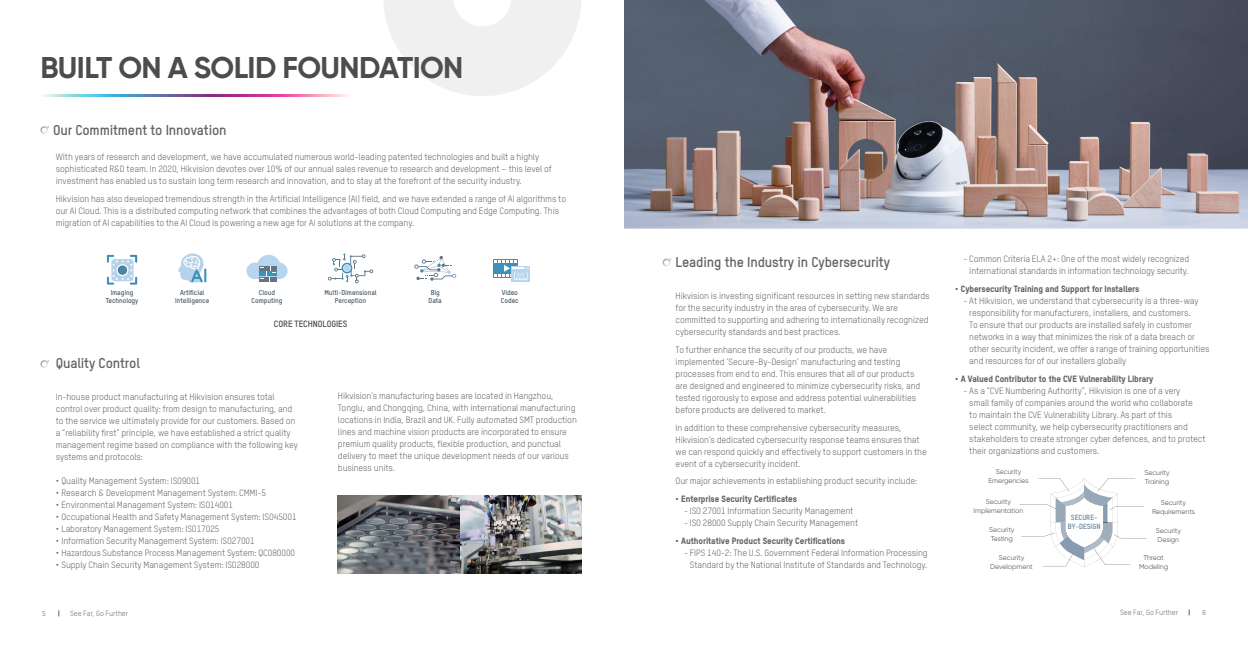
<style>
.page{position:relative;width:1248px;height:652px;background:#fff}
.page>*{position:absolute;margin:0;border:0;box-sizing:border-box;transform-origin:0 0}
.大标{font:700 30px "Gilroy";letter-spacing:-.02em;color:#4b4c4d}
.小标{font:700 14px "TSTARPRO";letter-spacing:-.01em;color:#636366}
.正文{font:9px/12px "TSTARPRO";letter-spacing:-.01em;color:#636366}
.小标-2{font:9px/12px "TSTARPRO";letter-spacing:-.01em;color:#636366}
.t1{font:800 9px "TSTARPRO";letter-spacing:-.01em;color:#636366}
.正文-2{font:700 9px "TSTARPRO";letter-spacing:-.01em;color:#4b4c4d}
.t2{font:7.4px "TSTARPRO";letter-spacing:-.01em;color:#6c6d70}
.t3{font:700 7.4px/8.9px "TSTARPRO";color:#65859d;text-align:center}
.正文-3{font:7px/9px "Gilroy";letter-spacing:-.01em;color:#636366;text-align:center}
.图说{font:700 7px/8px "TSTARPRO";letter-spacing:-.01em;color:#4c5a64}
.t4{font:7px "TSTARPRO";color:#636366}
</style>
<div class="page">
<img style="left:338px;top:495px;width:243px;height:78px">
<svg style="left:338px;top:496px;width:121px;height:77px;background:#65686c"></svg>
<div style="left:271px;top:263px;width:16px;height:16px;background:#b7d5ef;border-radius:50%"></div>
<div style="left:246px;top:263px;width:17px;height:16px;background:#b7d5ef;border-radius:50%"></div>
<svg style="left:255px;top:255px;width:26px;height:27px"></svg>
<svg style="left:414px;top:256px;width:42px;height:25px"></svg>
<svg style="left:493px;top:259px;width:25px;height:19px"></svg>
<div style="left:511px;top:267px;width:19px;height:15px;background:#bfd9f0"></div>
<svg style="left:495px;top:260px;width:34px;height:20px"></svg>
<svg style="left:43px;top:95px;width:306px;height:2px"></svg>
<svg style="left:178px;top:253px;width:28px;height:29px"></svg>
<svg style="left:328px;top:253px;width:45px;height:30px"></svg>
<svg style="left:107px;top:255px;width:30px;height:30px"></svg>
<svg style="left:116px;top:264px;width:12px;height:12px"></svg>
<svg style="left:118px;top:265px;width:9px;height:10px"></svg>
<div style="left:119px;top:266px;width:7px;height:8px;background:#3d89b0;border-radius:50%"></div>
<div style="left:40px;top:126px;width:8px;height:8px;border:2px solid #a0a3a7;border-radius:50%"></div>
<div style="left:40px;top:360px;width:8px;height:8px;border:2px solid #a0a3a7;border-radius:50%"></div>
<svg style="left:384px;top:0;width:197px;height:96px"></svg>
<img style="left:624px;top:0;width:623px;height:229px">
<svg style="left:1019px;top:478px;width:127px;height:89px"></svg>
<div style="left:662px;top:259px;width:8px;height:8px;border:2px solid #a0a3a7;border-radius:50%"></div>
<p class="大标" style="left:41px;top:48px;width:424px">BUILT ON A SOLID FOUNDATION</p>
<p class="小标" style="left:53px;top:120px;width:175px">Our Commitment to Innovation</p>
<p class="正文" style="left:56px;top:151px;width:497px">With years of research and development, we have accumulated numerous world-leading patented technologies and built a highly sophisticated R&amp;D team. In 2020, Hikvision devotes over 10% of our annual sales revenue to research and development – this level of investment has enabled us to sustain long term research and innovation, and to stay at the forefront of the security industry.</p>
<p class="正文" style="left:56px;top:193px;width:511px">Hikvision has also developed tremendous strength in the Artificial Intelligence (AI) field, and we have extended a range of AI algorithms to our AI Cloud. This is a distributed computing network that combines the advantages of both Cloud Computing and Edge Computing. This migration of AI capabilities to the AI Cloud is powering a new age for AI solutions at the company.</p>
<p class="图说" style="left:111px;top:288px;width:24px">Imaging</p>
<p class="图说" style="left:106px;top:296px;width:34px">Technology</p>
<p class="图说" style="left:175px;top:288px;width:36px;text-align:center">Artificial<br>Intelligence</p>
<p class="图说" style="left:259px;top:288px;width:18px">Cloud</p>
<p class="图说" style="left:251px;top:296px;width:32px">Computing</p>
<p class="图说" style="left:428px;top:288px;width:15px">Big<br>Data</p>
<p class="图说" style="left:501px;top:288px;width:19px">Video<br>Codec</p>
<p class="图说" style="left:324px;top:288px;width:54px;text-align:center">Multi-Dimensional<br>Perception</p>
<p class="正文-2" style="left:274px;top:318px;width:75px">CORE TECHNOLOGIES</p>
<p class="小标" style="left:56px;top:353px;width:86px">Quality Control</p>
<p class="小标-2" style="left:56px;top:390px;width:244px">In-house product manufacturing at Hikvision ensures total control over product quality: from design to manufacturing, and to the service we ultimately provide for our customers. Based on a “reliability first” principle, we have established a strict quality management regime based on compliance with the following key systems and protocols:</p>
<p class="正文" style="left:56px;top:474px;width:146px">• Quality Management System: ISO9001</p>
<p class="正文" style="left:56px;top:486px;width:212px">• Research &amp; Development Management System: CMMI-5</p>
<p class="正文" style="left:56px;top:498px;width:179px">• Environmental Management System: ISO14001</p>
<p class="正文" style="left:56px;top:510px;width:242px">• Occupational Health and Safety Management System: ISO45001</p>
<p class="正文" style="left:56px;top:522px;width:165px">• Laboratory Management System: ISO17025</p>
<p class="正文" style="left:56px;top:534px;width:200px">• Information Security Management System: ISO27001</p>
<p class="正文" style="left:56px;top:546px;width:241px">• Hazardous Substance Process Management System: QC080000</p>
<p class="正文" style="left:56px;top:558px;width:205px">• Supply Chain Security Management System: ISO28000</p>
<p class="正文" style="left:338px;top:389px;width:240px">Hikvision’s manufacturing bases are located in Hangzhou, Tonglu, and Chongqing, China, with international manufacturing locations in India, Brazil and UK. Fully automated SMT production lines and machine vision products are incorporated to ensure premium quality products, flexible production, and punctual delivery to meet the unique development needs of our various business units.</p>
<p class="小标" style="left:675px;top:252px;width:216px">Leading the Industry in Cybersecurity</p>
<p class="正文" style="left:675px;top:290px;width:255px">Hikvision is investing significant resources in setting new standards for the security industry in the area of cybersecurity. We are committed to supporting and adhering to internationally recognized cybersecurity standards and best practices.</p>
<p class="正文" style="left:675px;top:344px;width:246px">To further enhance the security of our products, we have implemented ‘Secure-By-Design’ manufacturing and testing processes from end to end. This ensures that all of our products are designed and engineered to minimize cybersecurity risks, and tested rigorously to expose and address potential vulnerabilities before products are delivered to market.</p>
<p class="正文" style="left:675px;top:421px;width:253px">In addition to these comprehensive cybersecurity measures, Hikvision’s dedicated cybersecurity response teams ensures that we can respond quickly and effectively to support customers in the event of a cybersecurity incident.</p>
<p class="正文" style="left:675px;top:475px;width:243px">Our major achievements in establishing product security include:</p>
<p class="t1" style="left:675px;top:493px;width:123px">• Enterprise Security Certificates</p>
<p class="正文" style="left:684px;top:505px;width:171px">- ISO 27001 Information Security Management</p>
<p class="正文" style="left:684px;top:517px;width:176px">- ISO 28000 Supply Chain Security Management</p>
<p class="t1" style="left:675px;top:534px;width:171px">• Authoritative Product Security Certifications</p>
<p class="正文" style="left:684px;top:546px;width:245px;text-align:center">- FIPS 140-2: The U.S. Government Federal Information Processing<br>Standard by the National Institute of Standards and Technology.</p>
<p class="正文" style="left:963px;top:253px;width:227px;text-align:center">- Common Criteria ELA 2+: One of the most widely recognized international standards in information technology security.</p>
<p class="t1" style="left:955px;top:283px;width:186px">• Cybersecurity Training and Support for Installers</p>
<p class="正文" style="left:969px;top:295px;width:242px;text-indent:-6px">- At Hikvision, we understand that cybersecurity is a three-way responsibility for manufacturers, installers, and customers.<br>To ensure that our products are installed safely in customer networks in a way that minimizes the risk of a data breach or other security incident, we offer a range of training opportunities and resources for of our installers globally</p>
<p class="t1" style="left:955px;top:372px;width:199px">• A Valued Contributor to the CVE Vulnerability Library</p>
<p class="正文" style="left:969px;top:384px;width:238px;text-indent:-6px">- As a “CVE Numbering Authority”, Hikvision is one of a very<br>small family of companies around the world who collaborate<br>to maintain the CVE Vulnerability Library. As part of this<br>select community, we help cybersecurity practitioners and stakeholders to create stronger cyber defences, and to protect their organizations and customers.</p>
<p class="正文-3" style="left:988px;top:467px;width:41px">Security<br>Emergencies</p>
<p class="正文-3" style="left:985px;top:497px;width:27px">Security</p>
<p class="正文-3" style="left:973px;top:506px;width:51px">Implementation</p>
<p class="正文-3" style="left:989px;top:525px;width:27px">Security</p>
<p class="正文-3" style="left:990px;top:534px;width:24px">Testing</p>
<p class="t3" style="left:1067px;top:513px;width:34px">SECURE-<br>BY-DESIGN</p>
<p class="正文-3" style="left:1144px;top:468px;width:27px">Security</p>
<p class="正文-3" style="left:1144px;top:477px;width:26px">Training</p>
<p class="正文-3" style="left:1160px;top:498px;width:27px">Security</p>
<p class="正文-3" style="left:1151px;top:507px;width:44px">Requirements</p>
<p class="正文-3" style="left:1155px;top:526px;width:27px">Security</p>
<p class="正文-3" style="left:1157px;top:535px;width:23px">Design</p>
<p class="正文-3" style="left:998px;top:553px;width:27px">Security</p>
<p class="正文-3" style="left:990px;top:562px;width:44px">Development</p>
<p class="正文-3" style="left:1143px;top:553px;width:22px">Threat</p>
<p class="正文-3" style="left:1138px;top:562px;width:31px">Modeling</p>
<p class="t4" style="left:42px;top:609px;width:5px">5</p>
<p class="t2" style="left:70px;top:609px;width:59px">See Far, Go Further</p>
<p class="t2" style="left:1119px;top:608px;width:59px">See Far, Go Further</p>
<p class="t4" style="left:1202px;top:608px;width:5px">6</p>
</div>
